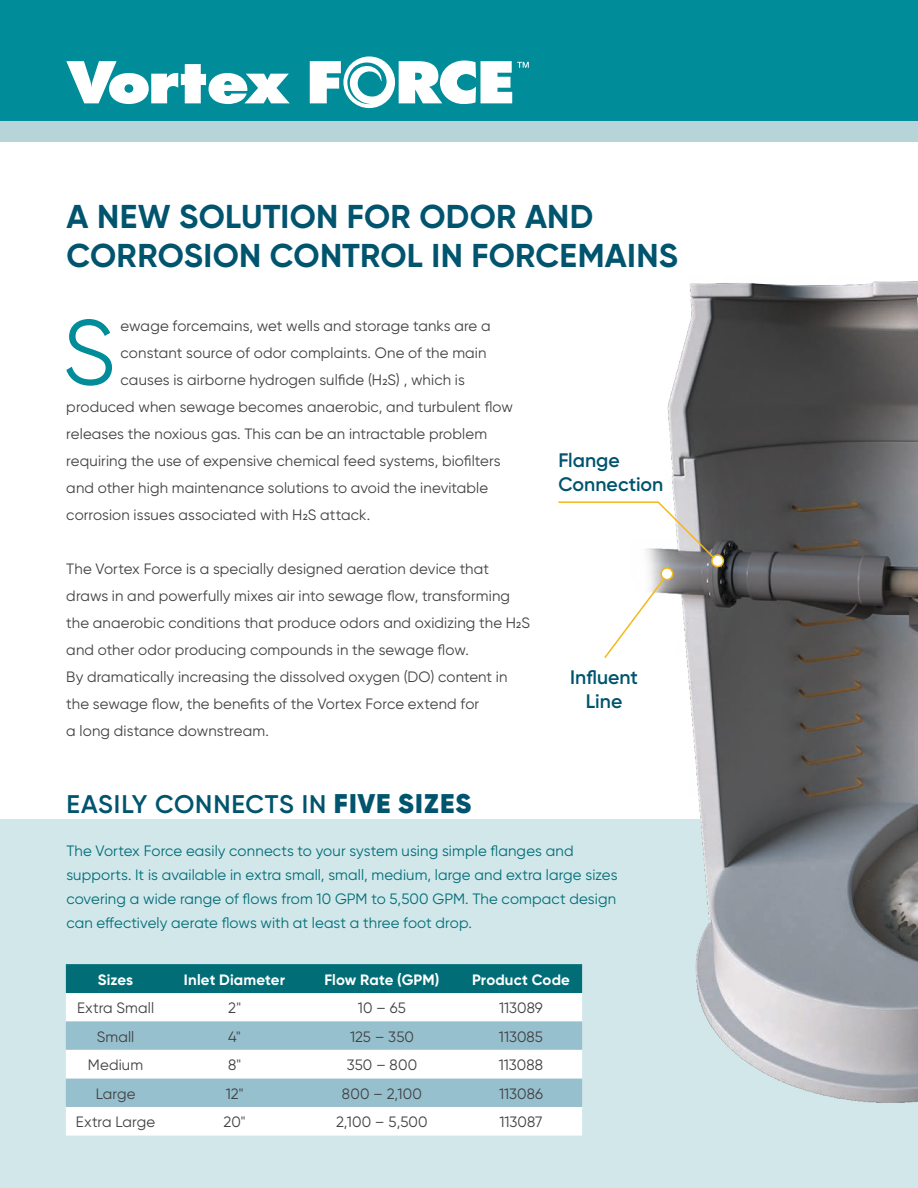
<style>
.page{position:relative;width:918px;height:1188px;background:#fff}
.page>*{position:absolute;margin:0;border:0;box-sizing:border-box;transform-origin:0 0}
.t1{font:92.1px "Gilroy";color:#008c99}
.t2{font:700 33px/39px "Gilroy";letter-spacing:.01em;color:#00546e}
.t3{font:600 25.5px "Gilroy";letter-spacing:.03em;color:#00546e}
.t4{font:600 19.5px/24px "Gilroy";color:#00546e}
.t5{font:15px/27px "Gilroy";letter-spacing:.01em;color:#414142}
.t6{font:15px/24px "Gilroy";letter-spacing:.01em;color:#006d77}
.t7{font:700 15px "Gilroy";letter-spacing:.01em;color:#fff}
.s1{font-weight:900;font-size:27px}
</style>
<div class="page">
<div style="left:0;top:0;width:918px;height:122px;background:#008c99"></div>
<div style="left:0;top:122px;width:918px;height:20px;background:#b7d4d9"></div>
<svg style="left:66px;top:61px;width:224px;height:43px"></svg>
<svg style="left:310px;top:56px;width:219px;height:52px"></svg>
<div style="left:0;top:820px;width:918px;height:368px;background:#d1e7ea"></div>
<svg style="left:66px;top:964px;width:516px;height:57px;background:#7db4ba"></svg>
<div style="left:66px;top:1021px;width:516px;height:29px;background:#97c0cf"></div>
<svg style="left:66px;top:1050px;width:516px;height:86px;background:#dceaef"></svg>
<img style="left:629px;top:281px;width:289px;height:822px">
<svg style="left:558px;top:501px;width:159px;height:60px"></svg>
<svg style="left:604px;top:574px;width:64px;height:86px"></svg>
<div style="left:661px;top:568px;width:12px;height:12px;background:#fff;border-radius:50%"></div>
<div style="left:660px;top:567px;width:13px;height:13px;border:2px solid #f5b719;border-radius:50%"></div>
<div style="left:712px;top:555px;width:11px;height:12px;background:#fff;border-radius:50%"></div>
<div style="left:711px;top:554px;width:13px;height:13px;border:2px solid #f5b719;border-radius:50%"></div>
<h2 class="t2" style="left:67px;top:197px;width:613px">A NEW SOLUTION FOR ODOR AND<br>CORROSION CONTROL IN FORCEMAINS</h2>
<h1 class="t1" style="left:63px;top:296px;width:55px">S</h1>
<p class="t5" style="left:121px;top:312px;width:372px">ewage forcemains, wet wells and storage tanks are a</p>
<p class="t5" style="left:121px;top:339px;width:367px">constant source of odor complaints. One of the main</p>
<p class="t5" style="left:121px;top:366px;width:346px">causes is airborne hydrogen sulfide (H2S) , which is</p>
<p class="t5" style="left:66px;top:393px;width:448px">produced when sewage becomes anaerobic, and turbulent flow</p>
<p class="t5" style="left:66px;top:420px;width:422px">releases the noxious gas. This can be an intractable problem</p>
<p class="t5" style="left:66px;top:447px;width:436px">requiring the use of expensive chemical feed systems, biofilters</p>
<p class="t5" style="left:66px;top:474px;width:423px">and other high maintenance solutions to avoid the inevitable</p>
<p class="t5" style="left:66px;top:501px;width:305px">corrosion issues associated with H S attack.</p>
<p class="t5" style="left:66px;top:555px;width:465px">The Vortex Force is a specially designed aeration device that draws in and powerfully mixes air into sewage flow, transforming the anaerobic conditions that produce odors and oxidizing the H S and other odor producing compounds in the sewage flow.<br>By dramatically increasing the dissolved oxygen (DO) content in the sewage flow, the benefits of the Vortex Force extend for<br>a long distance downstream.</p>
<h3 class="t3" style="left:66px;top:788px;width:406px">EASILY CONNECTS IN <span class="s1">FIVE SIZES</span></h3>
<h3 class="t4" style="left:558px;top:448px;width:107px">Flange<br>Connection</h3>
<h3 class="t4" style="left:570px;top:666px;width:69px;text-align:center">Influent<br>Line</h3>
<p class="t6" style="left:66px;top:838px;width:553px">The Vortex Force easily connects to your system using simple flanges and supports. It is available in extra small, small, medium, large and extra large sizes covering a wide range of flows from 10 GPM to 5,500 GPM. The compact design can effectively aerate flows with at least a three foot drop.</p>
<p class="t7" style="left:98px;top:970px;width:37px">Sizes</p>
<p class="t7" style="left:184px;top:970px;width:103px">Inlet Diameter</p>
<p class="t7" style="left:325px;top:970px;width:116px">Flow Rate (GPM)</p>
<p class="t7" style="left:472px;top:970px;width:99px">Product Code</p>
<p class="t5" style="left:77px;top:994px;width:79px">Extra Small</p>
<p class="t5" style="left:228px;top:994px;width:14px">2"</p>
<p class="t5" style="left:358px;top:994px;width:50px">10 – 65</p>
<p class="t5" style="left:499px;top:994px;width:45px">113089</p>
<p class="t5" style="left:97px;top:1023px;width:39px">Small</p>
<p class="t5" style="left:228px;top:1023px;width:14px">4"</p>
<p class="t5" style="left:350px;top:1023px;width:65px">125 – 350</p>
<p class="t5" style="left:499px;top:1023px;width:46px">113085</p>
<p class="t5" style="left:88px;top:1051px;width:57px">Medium</p>
<p class="t5" style="left:228px;top:1051px;width:15px">8"</p>
<p class="t5" style="left:347px;top:1051px;width:72px">350 – 800</p>
<p class="t5" style="left:499px;top:1051px;width:46px">113088</p>
<p class="t5" style="left:96px;top:1080px;width:41px">Large</p>
<p class="t5" style="left:226px;top:1080px;width:19px">12"</p>
<p class="t5" style="left:342px;top:1080px;width:81px">800 – 2,100</p>
<p class="t5" style="left:499px;top:1080px;width:46px">113086</p>
<p class="t5" style="left:76px;top:1108px;width:81px">Extra Large</p>
<p class="t5" style="left:224px;top:1108px;width:23px">20"</p>
<p class="t5" style="left:336px;top:1108px;width:93px">2,100 – 5,500</p>
<p class="t5" style="left:499px;top:1108px;width:45px">113087</p>
</div>
